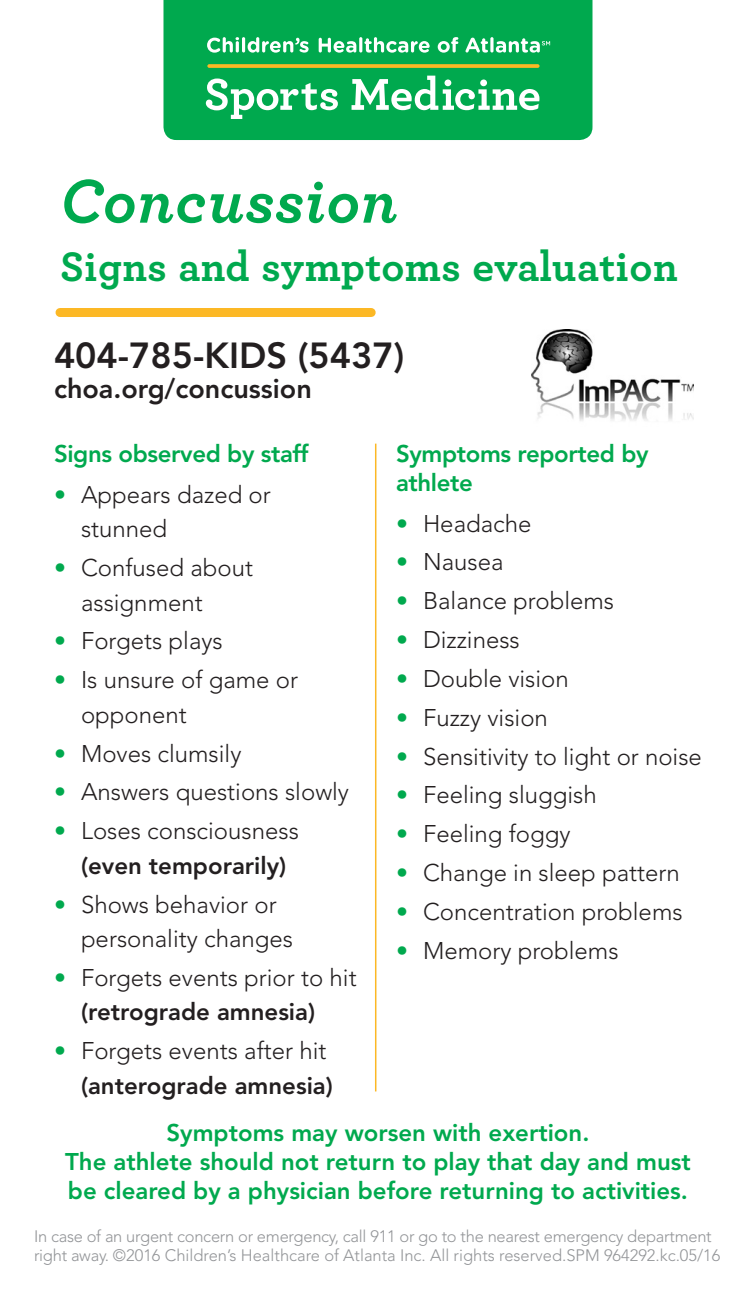
<style>
.page{position:relative;width:756px;height:1296px;background:#fff}
.page>*{position:absolute;margin:0;border:0;box-sizing:border-box;transform-origin:0 0}
.Headline_Archer{font:italic 700 64.8px "Archer";letter-spacing:.01em;color:#00a94e}
.Headline_Archer-2{font:700 43.2px "Archer";letter-spacing:.01em;color:#00a94e}
.Text{font:800 36px "Avenir";color:#231f20}
.Text-2{font:800 27px "Avenir";color:#231f20}
.t1{font:300 24px/34.5px "Avenir";color:#231f20}
.Secondary_Crosshead{font:800 24px/28.8px "Avenir";color:#00a94e}
.Copyright{font:300 16.5px/19.8px "Avenir";letter-spacing:-.015em;color:#939598}
.s1{font-weight:900;color:#00a94e}
.s2{font-weight:800}
</style>
<div class="page">
<img style="left:531px;top:329px;width:162px;height:92px">
<hr style="left:375px;top:444px;width:1px;height:647px;background:#fcb825">
<div style="left:163px;top:0;width:429px;height:140px;background:#00a94e"></div>
<div style="left:60px;top:308px;width:311px;height:9px;background:#fcb825"></div>
<svg style="left:207px;top:64px;width:333px;height:4px"></svg>
<svg style="left:206px;top:79px;width:132px;height:40px"></svg>
<svg style="left:352px;top:76px;width:187px;height:34px"></svg>
<svg style="left:207px;top:37px;width:32px;height:16px"></svg>
<hr style="left:242px;top:37px;width:3px;height:16px;background:#fff;border-radius:2px">
<svg style="left:248px;top:37px;width:61px;height:16px"></svg>
<svg style="left:319px;top:38px;width:37px;height:15px"></svg>
<hr style="left:359px;top:37px;width:3px;height:16px;background:#fff;border-radius:2px">
<svg style="left:364px;top:37px;width:66px;height:16px"></svg>
<svg style="left:438px;top:37px;width:20px;height:16px"></svg>
<svg style="left:465px;top:38px;width:23px;height:15px"></svg>
<svg style="left:490px;top:37px;width:4px;height:16px"></svg>
<svg style="left:496px;top:38px;width:54px;height:15px"></svg>
<p class="Headline_Archer" style="left:60px;top:150px;width:339px">Concussion</p>
<p class="Headline_Archer-2" style="left:60px;top:232px;width:619px">Signs and symptoms evaluation</p>
<p class="Text" style="left:54px;top:334px;width:352px">404-785-KIDS (5437)</p>
<p class="Text-2" style="left:54px;top:373px;width:259px">choa.org/concussion</p>
<p class="Secondary_Crosshead" style="left:54px;top:439px;width:256px">Signs observed by staff</p>
<p class="t1" style="left:81px;top:477px;width:191px;text-indent:-27px"><span class="s1">•</span> Appears dazed or stunned</p>
<p class="t1" style="left:81px;top:551px;width:174px;text-indent:-27px"><span class="s1">•</span> Confused about assignment</p>
<p class="t1" style="left:54px;top:624px;width:170px"><span class="s1">•</span> Forgets plays</p>
<p class="t1" style="left:81px;top:663px;width:219px;text-indent:-27px"><span class="s1">•</span> Is unsure of game or opponent</p>
<p class="t1" style="left:54px;top:736px;width:189px"><span class="s1">•</span> Moves clumsily</p>
<p class="t1" style="left:54px;top:775px;width:297px"><span class="s1">•</span> Answers questions slowly</p>
<p class="t1" style="left:81px;top:814px;width:219px;text-indent:-27px"><span class="s1">•</span> Loses consciousness <span class="s2">(even temporarily)</span></p>
<p class="t1" style="left:81px;top:887px;width:214px;text-indent:-27px"><span class="s1">•</span> Shows behavior or personality changes</p>
<p class="t1" style="left:81px;top:960px;width:277px;text-indent:-27px"><span class="s1">•</span> Forgets events prior to hit <span class="s2">(retrograde amnesia)</span></p>
<p class="t1" style="left:54px;top:1034px;width:280px;text-align:right"><span class="s1">•</span> Forgets events after hit <span class="s2">(anterograde amnesia)</span></p>
<p class="Secondary_Crosshead" style="left:396px;top:439px;width:254px">Symptoms reported by athlete</p>
<p class="t1" style="left:396px;top:506px;width:137px"><span class="s1">•</span> Headache</p>
<p class="t1" style="left:396px;top:545px;width:109px"><span class="s1">•</span> Nausea</p>
<p class="t1" style="left:396px;top:584px;width:220px"><span class="s1">•</span> Balance problems</p>
<p class="t1" style="left:396px;top:623px;width:125px"><span class="s1">•</span> Dizziness</p>
<p class="t1" style="left:396px;top:661px;width:174px"><span class="s1">•</span> Double vision</p>
<p class="t1" style="left:396px;top:700px;width:153px"><span class="s1">•</span> Fuzzy vision</p>
<p class="t1" style="left:396px;top:739px;width:307px"><span class="s1">•</span> Sensitivity to light or noise</p>
<p class="t1" style="left:396px;top:778px;width:202px"><span class="s1">•</span> Feeling sluggish</p>
<p class="t1" style="left:396px;top:817px;width:176px"><span class="s1">•</span> Feeling foggy</p>
<p class="t1" style="left:396px;top:855px;width:285px"><span class="s1">•</span> Change in sleep pattern</p>
<p class="t1" style="left:396px;top:894px;width:288px"><span class="s1">•</span> Concentration problems</p>
<p class="t1" style="left:396px;top:933px;width:224px"><span class="s1">•</span> Memory problems</p>
<p class="Secondary_Crosshead" style="left:167px;top:1118px;width:424px">Symptoms may worsen with exertion.</p>
<p class="Secondary_Crosshead" style="left:65px;top:1147px;width:627px">The athlete should not return to play that day and must be cleared by a physician before returning to activities.</p>
<p class="Copyright" style="left:34px;top:1226px;width:688px">In case of an urgent concern or emergency, call 911 or go to the nearest emergency department right away. ©2016 Children’s Healthcare of Atlanta Inc. All rights reserved.SPM 964292.kc.05/16</p>
</div>
